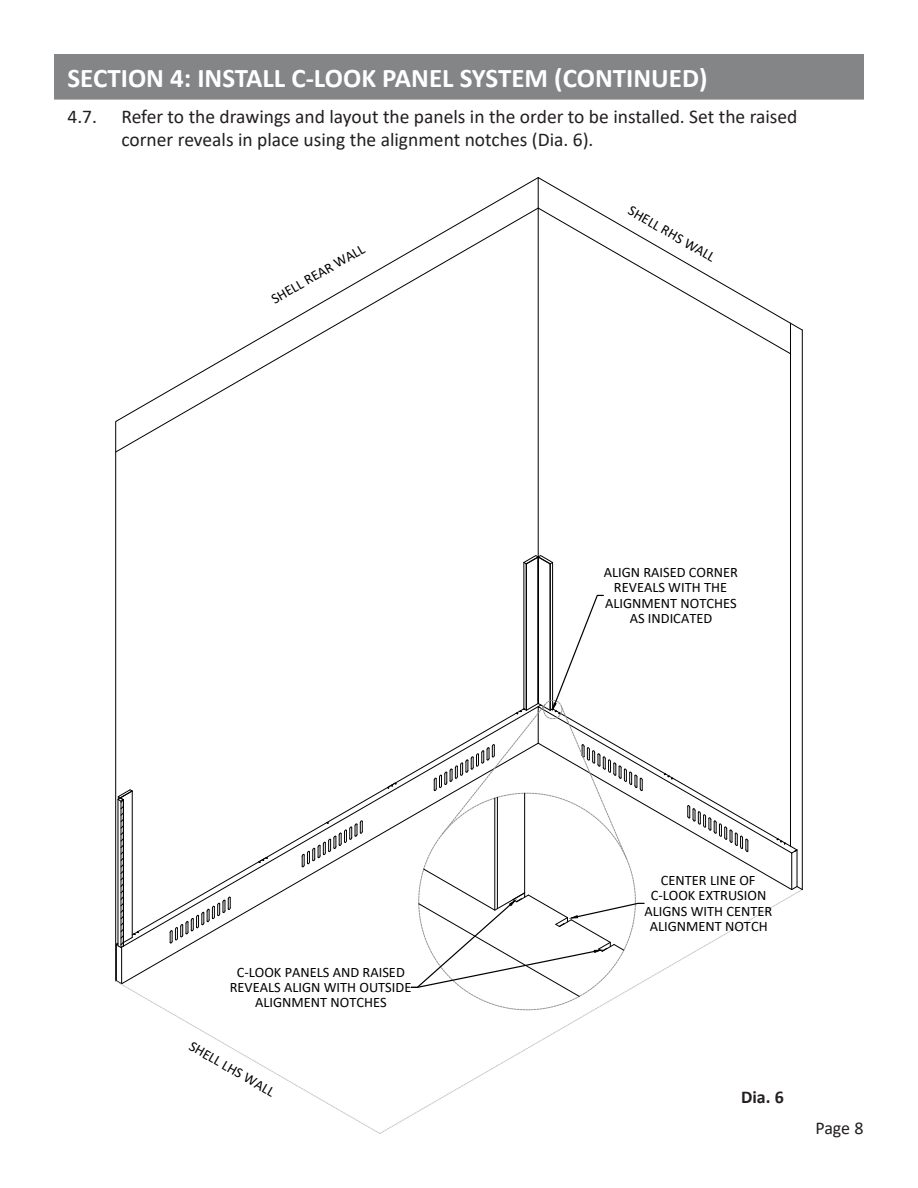
<style>
.page{position:relative;width:918px;height:1188px;background:#fff}
.page>*{position:absolute;margin:0;border:0;box-sizing:border-box;transform-origin:0 0}
.t1{font:700 27px "Calibri";color:#fff}
.t2{font:19.5px "Calibri";color:#231f20}
.t3{font:18px "Calibri";color:#231f20}
.t4{font:700 18px "Calibri";color:#231f20}
.t5{font:14.4px/15.3px "Calibri";color:#000;text-align:center}
</style>
<div class="page">
<svg style="left:115px;top:207px;width:424px;height:246px"></svg>
<hr style="left:790px;top:323px;width:1px;height:523px;background:#000">
<svg style="left:537px;top:177px;width:266px;height:178px"></svg>
<hr style="left:802px;top:330px;width:1px;height:560px;background:#000">
<hr style="left:550px;top:564px;width:1px;height:146px;background:#000">
<hr style="left:552px;top:562px;width:1px;height:147px;background:#000">
<hr style="left:538px;top:557px;width:1px;height:147px;background:#000">
<hr style="left:526px;top:564px;width:1px;height:146px;background:#000">
<hr style="left:523px;top:562px;width:1px;height:147px;background:#000">
<svg style="left:523px;top:555px;width:31px;height:10px"></svg>
<svg style="left:115px;top:594px;width:688px;height:540px"></svg>
<div style="left:54px;top:54px;width:810px;height:45px;background:#848586"></div>
<p class="t1" style="left:68px;top:59px;width:641px">SECTION 4: INSTALL C-LOOK PANEL SYSTEM (CONTINUED)</p>
<p class="t2" style="left:68px;top:103px;width:31px">4.7.</p>
<p class="t2" style="left:121px;top:103px;width:678px">Refer to the drawings and layout the panels in the order to be installed. Set the raised</p>
<p class="t2" style="left:121px;top:126px;width:474px">corner reveals in place using the alignment notches (Dia. 6).</p>
<p class="t5" style="left:268px;top:293px;width:107px;rotate:-30deg">SHELL REAR WALL</p>
<p class="t5" style="left:633px;top:202px;width:99px;rotate:30deg">SHELL RHS WALL</p>
<p class="t5" style="left:230px;top:964px;width:183px">C-LOOK PANELS AND RAISED<br>REVEALS ALIGN WITH OUTSIDE<br>ALIGNMENT NOTCHES</p>
<p class="t5" style="left:194px;top:1038px;width:98px;rotate:30deg">SHELL LHS WALL</p>
<p class="t5" style="left:604px;top:564px;width:136px">ALIGN RAISED CORNER<br>REVEALS WITH THE<br>ALIGNMENT NOTCHES<br>AS INDICATED</p>
<p class="t5" style="left:644px;top:872px;width:129px">CENTER LINE OF<br>C-LOOK EXTRUSION<br>ALIGNS WITH CENTER<br>ALIGNMENT NOTCH</p>
<p class="t4" style="left:741px;top:1084px;width:44px">Dia. 6</p>
<p class="t3" style="left:815px;top:1116px;width:50px">Page 8</p>
</div>
